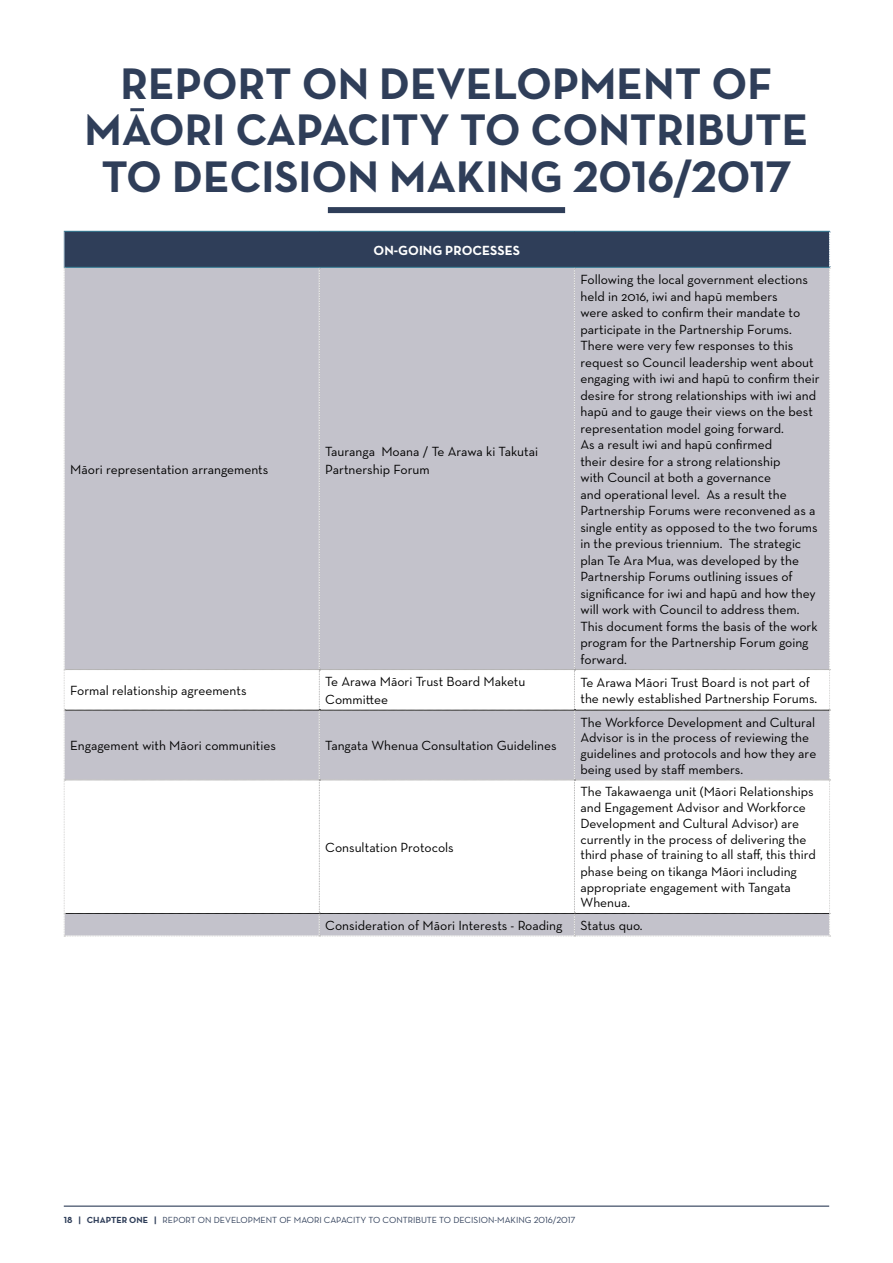
<style>
.page{position:relative;width:893px;height:1263px;background:#fff}
.page>*{position:absolute;margin:0;border:0;box-sizing:border-box;transform-origin:0 0}
.t1{font:700 45px/46.5px "Neutraface Text";color:#2f3e59;text-align:center}
.t2{font:13.5px/16.5px "Neutraface Text";color:#000}
.t3{font:700 13.5px "Neutraface Text";color:#fff}
.t4{font:9px "Neutraface Text";color:#2f3e59}
.s1{font-weight:700}
</style>
<div class="page">
<hr style="left:64px;top:1205px;width:765px;height:2px;background:#2f3e59">
<div style="left:328px;top:207px;width:237px;height:6px;background:#2f3e59"></div>
<hr style="left:64px;top:231px;width:255px;height:1px;background:#398099">
<hr style="left:319px;top:231px;width:255px;height:1px;background:#398099">
<hr style="left:574px;top:231px;width:256px;height:1px;background:#398099">
<svg style="left:64px;top:232px;width:767px;height:705px"></svg>
<hr style="left:130px;top:108px;width:14px;height:3px;background:#2f3e59">
<h1 class="t1" style="left:84px;top:60px;width:726px">REPORT ON DEVELOPMENT OF<br>MAORI CAPACITY TO CONTRIBUTE<br>TO DECISION MAKING 2016/2017</h1>
<p class="t2" style="left:70px;top:461px;width:200px">Māori representation arrangements</p>
<p class="t3" style="left:374px;top:241px;width:148px">ON-GOING PROCESSES</p>
<p class="t2" style="left:325px;top:442px;width:214px;line-height:18px">Tauranga Moana / Te Arawa ki Takutai<br>Partnership Forum</p>
<p class="t2" style="left:580px;top:271px;width:241px">Following the local government elections held in 2016, iwi and hapū members<br>were asked to confirm their mandate to participate in the Partnership Forums.<br>There were very few responses to this request so Council leadership went about engaging with iwi and hapū to confirm their desire for strong relationships with iwi and hapū and to gauge their views on the best representation model going forward.<br>As a result iwi and hapū confirmed<br>their desire for a strong relationship<br>with Council at both a governance<br>and operational level. As a result the Partnership Forums were reconvened as a single entity as opposed to the two forums in the previous triennium. The strategic plan Te Ara Mua, was developed by the Partnership Forums outlining issues of significance for iwi and hapū and how they will work with Council to address them.<br>This document forms the basis of the work program for the Partnership Forum going forward.</p>
<p class="t2" style="left:70px;top:682px;width:178px">Formal relationship agreements</p>
<p class="t2" style="left:325px;top:672px;width:202px;line-height:18px">Te Arawa Māori Trust Board Maketu<br>Committee</p>
<p class="t2" style="left:580px;top:674px;width:238px">Te Arawa Māori Trust Board is not part of the newly established Partnership Forums.</p>
<p class="t2" style="left:70px;top:737px;width:207px">Engagement with Māori communities</p>
<p class="t2" style="left:325px;top:737px;width:233px">Tangata Whenua Consultation Guidelines</p>
<p class="t2" style="left:580px;top:714px;width:237px;line-height:15.8px">The Workforce Development and Cultural Advisor is in the process of reviewing the guidelines and protocols and how they are being used by staff members.</p>
<p class="t2" style="left:325px;top:839px;width:130px">Consultation Protocols</p>
<p class="t2" style="left:580px;top:784px;width:237px;line-height:15.9px">The Takawaenga unit (Māori Relationships and Engagement Advisor and Workforce Development and Cultural Advisor) are currently in the process of delivering the third phase of training to all staff, this third phase being on tikanga Māori including appropriate engagement with Tangata Whenua.</p>
<p class="t2" style="left:325px;top:917px;width:239px">Consideration of Māori Interests - Roading</p>
<p class="t2" style="left:580px;top:917px;width:64px">Status quo.</p>
<p class="t4" style="left:64px;top:1214px;width:513px"><span class="s1">18 | CHAPTER ONE |</span> REPORT ON DEVELOPMENT OF MAORI CAPACITY TO CONTRIBUTE TO DECISION-MAKING 2016/2017</p>
</div>
